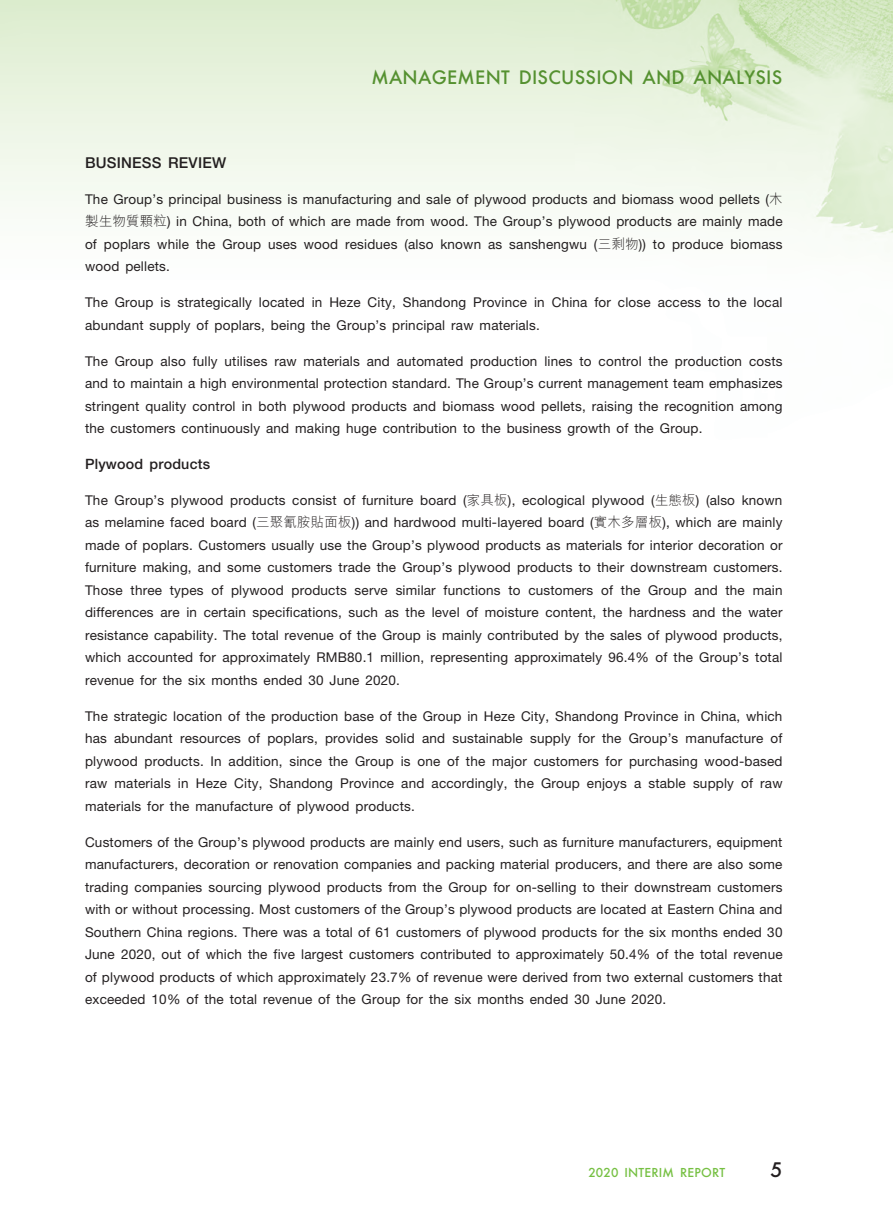
<style>
.page{position:relative;width:893px;height:1212px;background:#fff}
.page>*{position:absolute;margin:0;border:0;box-sizing:border-box;transform-origin:0 0}
.t1{font:500 19.5px "Futura";color:#231f20}
.t2{font:500 18px "Futura";letter-spacing:.015em;color:#559130}
._03_H1{font:500 15px "Helvetica Neue LT Std";letter-spacing:.015em;color:#231f20}
._04___H2{font:500 14.25px "Helvetica Neue LT Std";letter-spacing:.015em;color:#231f20}
._01_Body_Text{font:13.5px/22.5px "Helvetica Neue LT Std";letter-spacing:.015em;color:#231f20;text-align:justify}
.t3{font:500 12px "Futura";letter-spacing:.015em;color:#76c043}
.s1{font-family:"M Hei HK";font-weight:300}
</style>
<div class="page">
<img style="left:0;top:0;width:893px;height:239px">
<h2 class="t2" style="left:371px;top:65px;width:412px">MANAGEMENT DISCUSSION AND ANALYSIS</h2>
<p class="_03_H1" style="left:85px;top:153px;width:143px">BUSINESS REVIEW</p>
<p class="_01_Body_Text" style="left:85px;top:187px;width:699px">The Group’s principal business is manufacturing and sale of plywood products and biomass wood pellets (<span class="s1">木製生物質顆粒</span>) in China, both of which are made from wood. The Group’s plywood products are mainly made of poplars while the Group uses wood residues (also known as sanshengwu (<span class="s1">三剩物</span>)) to produce biomass wood pellets.</p>
<p class="_01_Body_Text" style="left:85px;top:291px;width:699px">The Group is strategically located in Heze City, Shandong Province in China for close access to the local abundant supply of poplars, being the Group’s principal raw materials.</p>
<p class="_01_Body_Text" style="left:85px;top:349px;width:699px">The Group also fully utilises raw materials and automated production lines to control the production costs and to maintain a high environmental protection standard. The Group’s current management team emphasizes stringent quality control in both plywood products and biomass wood pellets, raising the recognition among the customers continuously and making huge contribution to the business growth of the Group.</p>
<p class="_04___H2" style="left:85px;top:455px;width:127px">Plywood products</p>
<p class="_01_Body_Text" style="left:85px;top:488px;width:699px">The Group’s plywood products consist of furniture board (<span class="s1">家具板</span>), ecological plywood (<span class="s1">生態板</span>) (also known as melamine faced board (<span class="s1">三聚氰胺貼面板</span>)) and hardwood multi-layered board (<span class="s1">實木多層板</span>), which are mainly made of poplars. Customers usually use the Group’s plywood products as materials for interior decoration or furniture making, and some customers trade the Group’s plywood products to their downstream customers.<br>Those three types of plywood products serve similar functions to customers of the Group and the main differences are in certain specifications, such as the level of moisture content, the hardness and the water resistance capability. The total revenue of the Group is mainly contributed by the sales of plywood products, which accounted for approximately RMB80.1 million, representing approximately 96.4% of the Group’s total revenue for the six months ended 30 June 2020.</p>
<p class="_01_Body_Text" style="left:85px;top:704px;width:699px">The strategic location of the production base of the Group in Heze City, Shandong Province in China, which has abundant resources of poplars, provides solid and sustainable supply for the Group’s manufacture of plywood products. In addition, since the Group is one of the major customers for purchasing wood-based raw materials in Heze City, Shandong Province and accordingly, the Group enjoys a stable supply of raw materials for the manufacture of plywood products.</p>
<p class="_01_Body_Text" style="left:85px;top:830px;width:699px">Customers of the Group’s plywood products are mainly end users, such as furniture manufacturers, equipment manufacturers, decoration or renovation companies and packing material producers, and there are also some trading companies sourcing plywood products from the Group for on-selling to their downstream customers with or without processing. Most customers of the Group’s plywood products are located at Eastern China and Southern China regions. There was a total of 61 customers of plywood products for the six months ended 30<br>June 2020, out of which the five largest customers contributed to approximately 50.4% of the total revenue of plywood products of which approximately 23.7% of revenue were derived from two external customers that exceeded 10% of the total revenue of the Group for the six months ended 30 June 2020.</p>
<p class="t3" style="left:588px;top:1164px;width:138px">2020 INTERIM REPORT</p>
<h1 class="t1" style="left:770px;top:1156px;width:14px">5</h1>
</div>
